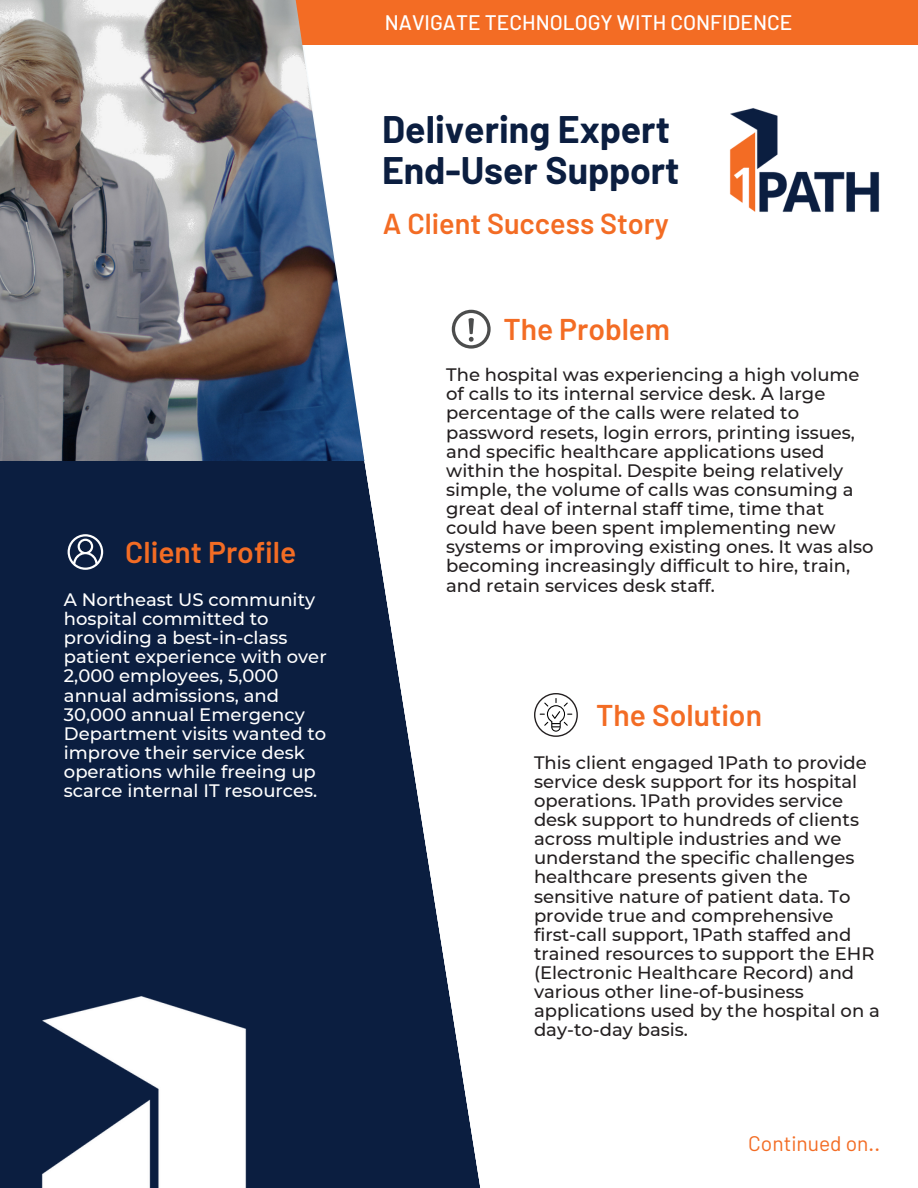
<style>
.page{position:relative;width:918px;height:1188px;background:#fff}
.page>*{position:absolute;margin:0;border:0;box-sizing:border-box;transform-origin:0 0}
.t1{font:700 37.5px/40.5px "Barlow";color:#0b1e40}
.t2{font:600 30px "Barlow";color:#f36c24}
.t3{font:600 28.8px "Barlow";color:#f36c24}
.t4{font:500 21px "Barlow";color:#fff}
.t5{font:21px "Barlow";color:#f36c24}
.t6{font:500 18px/19.2px "Montserrat";color:#231f20}
.t7{font:500 18px/19.2px "Montserrat";color:#fff}
</style>
<div class="page">
<div style="left:259px;top:0;width:659px;height:45px;background:#f36c24"></div>
<svg style="left:0;top:461px;width:480px;height:727px;background:#2c3c59"></svg>
<img style="left:0;top:0;width:365px;height:461px">
<img style="left:729px;top:108px;width:151px;height:104px">
<svg style="left:452px;top:310px;width:39px;height:39px"></svg>
<svg style="left:68px;top:534px;width:35px;height:36px"></svg>
<svg style="left:534px;top:693px;width:44px;height:44px"></svg>
<img style="left:33px;top:996px;width:222px;height:192px">
<h2 class="t2" style="left:125px;top:533px;width:173px">Client Profile</h2>
<p class="t7" style="left:64px;top:590px;width:264px">A Northeast US community hospital committed to providing a best-in-class patient experience with over<br>2,000 employees, 5,000 annual admissions, and<br>30,000 annual Emergency<br>Department visits wanted to improve their service desk operations while freeing up scarce internal IT resources.</p>
<h3 class="t4" style="left:385px;top:9px;width:409px">NAVIGATE TECHNOLOGY WITH CONFIDENCE</h3>
<h2 class="t1" style="left:382px;top:108px;width:299px">Delivering Expert<br>End-User Support</h2>
<p class="t3" style="left:383px;top:205px;width:287px">A Client Success Story</p>
<p class="t2" style="left:503px;top:310px;width:168px">The Problem</p>
<h2 class="t6" style="left:446px;top:365px;width:429px">The hospital was experiencing a high volume of calls to its internal service desk. A large percentage of the calls were related to password resets, login errors, printing issues, and specific healthcare applications used within the hospital. Despite being relatively simple, the volume of calls was consuming a great deal of internal staff time, time that could have been spent implementing new systems or improving existing ones. It was also becoming increasingly difficult to hire, train, and retain services desk staff.</h2>
<p class="t2" style="left:596px;top:696px;width:167px">The Solution</p>
<p class="t6" style="left:534px;top:753px;width:347px">This client engaged 1Path to provide service desk support for its hospital operations. 1Path provides service desk support to hundreds of clients across multiple industries and we understand the specific challenges healthcare presents given the sensitive nature of patient data. To provide true and comprehensive first-call support, 1Path staffed and trained resources to support the EHR (Electronic Healthcare Record) and various other line-of-business applications used by the hospital on a day-to-day basis.</p>
<p class="t5" style="left:748px;top:1130px;width:133px">Continued on..</p>
</div>
